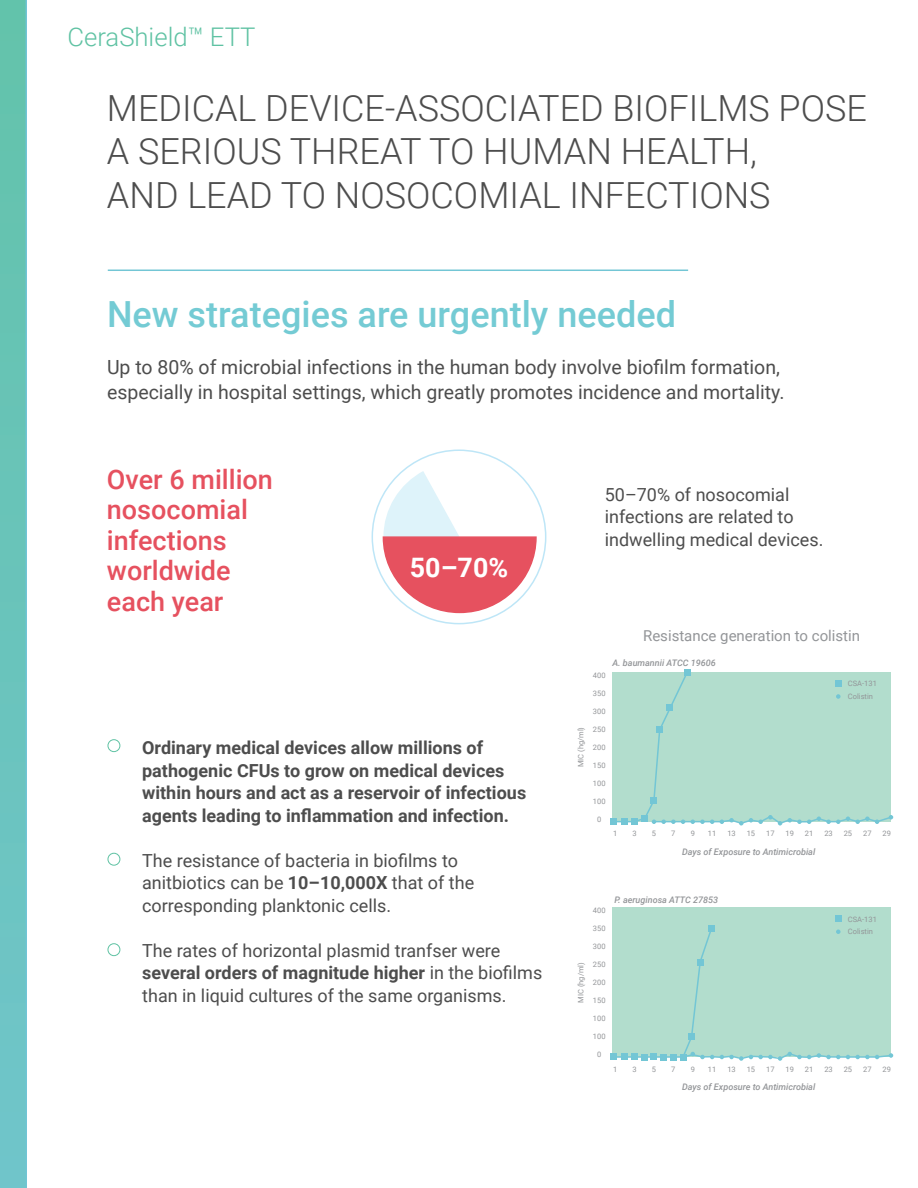
<style>
.page{position:relative;width:918px;height:1188px;background:#fff}
.page>*{position:absolute;margin:0;border:0;box-sizing:border-box;transform-origin:0 0}
.t1{font:300 36px/43.2px "Roboto";color:#4d4d4d}
.t2{font:500 36px "Roboto";color:#74cbd4}
.t3{font:500 27px/30.6px "Roboto";color:#e6515f}
.t4{font:700 26.85px "Roboto";color:#fff}
.t5{font:300 25.65px "Roboto";color:#5fc2a3}
.t6{font:19.5px/25.5px "Roboto";color:#4d4d4d}
.t7{font:18px/22.5px "Roboto";color:#4d4d4d}
.t8{font:700 18px/22.5px "Roboto";color:#4d4d4d}
.t9{font:15px "Roboto";color:#939598}
.t10{font:italic 500 9px "Roboto";color:#939598}
.t11{font:7.5px "Roboto";color:#939598}
.s1{font-weight:700}
</style>
<div class="page">
<svg style="left:0;top:0;width:27px;height:1188px;background:#69c3bb"></svg>
<hr style="left:108px;top:270px;width:580px;height:1px;background:#73c6d5">
<div style="left:684px;top:669px;width:7px;height:7px;background:#73c6d5"></div>
<div style="left:611px;top:672px;width:282px;height:154px;background:#b2ddcd"></div>
<div style="left:611px;top:1053px;width:6px;height:7px;background:#73c6d5"></div>
<div style="left:612px;top:908px;width:281px;height:153px;background:#b2ddcd"></div>
<div style="left:108px;top:739px;width:12px;height:13px;border:1px solid #5fc2a3;border-radius:50%"></div>
<div style="left:108px;top:853px;width:12px;height:13px;border:1px solid #5fc2a3;border-radius:50%"></div>
<div style="left:108px;top:943px;width:12px;height:13px;border:1px solid #5fc2a3;border-radius:50%"></div>
<svg style="left:382px;top:471px;width:155px;height:143px"></svg>
<p class="t5" style="left:68px;top:19px;width:190px">CeraShield™ ETT</p>
<p class="t1" style="left:107px;top:85px;width:762px">MEDICAL DEVICE-ASSOCIATED BIOFILMS POSE<br>A SERIOUS THREAT TO HUMAN HEALTH,<br>AND LEAD TO NOSOCOMIAL INFECTIONS</p>
<p class="t2" style="left:107px;top:289px;width:570px">New strategies are urgently needed</p>
<p class="t6" style="left:107px;top:353px;width:679px">Up to 80% of microbial infections in the human body involve biofilm formation, especially in hospital settings, which greatly promotes incidence and mortality.</p>
<p class="t3" style="left:107px;top:463px;width:168px">Over 6 million nosocomial infections worldwide each year</p>
<p class="t4" style="left:410px;top:549px;width:100px">50–70%</p>
<p class="t8" style="left:142px;top:736px;width:386px">Ordinary medical devices allow millions of pathogenic CFUs to grow on medical devices within hours and act as a reservoir of infectious agents leading to inflammation and infection.</p>
<p class="t7" style="left:142px;top:848px;width:334px">The resistance of bacteria in biofilms to anitbiotics can be <span class="s1">10–10,000X</span> that of the corresponding planktonic cells.</p>
<p class="t7" style="left:142px;top:938px;width:402px">The rates of horizontal plasmid tranfser were <span class="s1">several orders of magnitude higher</span> in the biofilms than in liquid cultures of the same organisms.</p>
<p class="t7" style="left:605px;top:483px;width:220px">50–70% of nosocomial infections are related to indwelling medical devices.</p>
<p class="t9" style="left:643px;top:625px;width:219px">Resistance generation to colistin</p>
<p class="t10" style="left:612px;top:657px;width:105px">A. baumannii ATCC 19606</p>
<p class="t11" style="left:593px;top:670px;width:14px">400</p>
<p class="t11" style="left:593px;top:688px;width:14px">350</p>
<p class="t11" style="left:593px;top:706px;width:14px">300</p>
<p class="t11" style="left:593px;top:724px;width:14px">250</p>
<p class="t11" style="left:593px;top:742px;width:14px">200</p>
<p class="t11" style="left:593px;top:760px;width:14px">150</p>
<p class="t11" style="left:593px;top:778px;width:14px">100</p>
<p class="t11" style="left:593px;top:796px;width:14px">100</p>
<p class="t11" style="left:597px;top:814px;width:6px">0</p>
<p class="t11" style="left:576px;top:767px;width:42px;rotate:-90deg">MIC (hg/ml)</p>
<p class="t11" style="left:848px;top:678px;width:30px">CSA-131</p>
<p class="t11" style="left:848px;top:691px;width:27px">Colistin</p>
<p class="t11" style="left:613px;top:829px;width:6px">1</p>
<p class="t11" style="left:632px;top:829px;width:6px">3</p>
<p class="t11" style="left:652px;top:829px;width:6px">5</p>
<p class="t11" style="left:671px;top:829px;width:6px">7</p>
<p class="t11" style="left:691px;top:829px;width:6px">9</p>
<p class="t11" style="left:708px;top:829px;width:10px">11</p>
<p class="t11" style="left:727px;top:829px;width:10px">13</p>
<p class="t11" style="left:747px;top:829px;width:10px">15</p>
<p class="t11" style="left:766px;top:829px;width:10px">17</p>
<p class="t11" style="left:786px;top:829px;width:10px">19</p>
<p class="t11" style="left:805px;top:829px;width:10px">21</p>
<p class="t11" style="left:824px;top:829px;width:10px">23</p>
<p class="t11" style="left:844px;top:829px;width:10px">25</p>
<p class="t11" style="left:863px;top:829px;width:10px">27</p>
<p class="t11" style="left:883px;top:829px;width:10px">29</p>
<p class="t10" style="left:682px;top:845px;width:135px">Days of Exposure to Antimicrobial</p>
<p class="t11" style="left:593px;top:906px;width:14px">400</p>
<p class="t11" style="left:593px;top:923px;width:14px">350</p>
<p class="t11" style="left:593px;top:941px;width:14px">300</p>
<p class="t11" style="left:593px;top:959px;width:14px">250</p>
<p class="t11" style="left:593px;top:977px;width:14px">200</p>
<p class="t11" style="left:593px;top:995px;width:14px">150</p>
<p class="t11" style="left:593px;top:1013px;width:14px">100</p>
<p class="t11" style="left:593px;top:1031px;width:14px">100</p>
<p class="t11" style="left:597px;top:1049px;width:6px">0</p>
<p class="t11" style="left:576px;top:1003px;width:42px;rotate:-90deg">MIC (hg/ml)</p>
<p class="t10" style="left:614px;top:893px;width:105px">P. aeruginosa ATTC 27853</p>
<p class="t11" style="left:848px;top:914px;width:30px">CSA-131</p>
<p class="t11" style="left:848px;top:926px;width:27px">Colistin</p>
<p class="t11" style="left:613px;top:1064px;width:6px">1</p>
<p class="t11" style="left:632px;top:1064px;width:6px">3</p>
<p class="t11" style="left:652px;top:1064px;width:6px">5</p>
<p class="t11" style="left:671px;top:1064px;width:6px">7</p>
<p class="t11" style="left:691px;top:1064px;width:6px">9</p>
<p class="t11" style="left:708px;top:1064px;width:10px">11</p>
<p class="t11" style="left:727px;top:1064px;width:10px">13</p>
<p class="t11" style="left:747px;top:1064px;width:10px">15</p>
<p class="t11" style="left:766px;top:1064px;width:10px">17</p>
<p class="t11" style="left:786px;top:1064px;width:10px">19</p>
<p class="t11" style="left:805px;top:1064px;width:10px">21</p>
<p class="t11" style="left:824px;top:1064px;width:10px">23</p>
<p class="t11" style="left:844px;top:1064px;width:10px">25</p>
<p class="t11" style="left:863px;top:1064px;width:10px">27</p>
<p class="t11" style="left:883px;top:1064px;width:10px">29</p>
<p class="t10" style="left:682px;top:1080px;width:135px">Days of Exposure to Antimicrobial</p>
</div>
